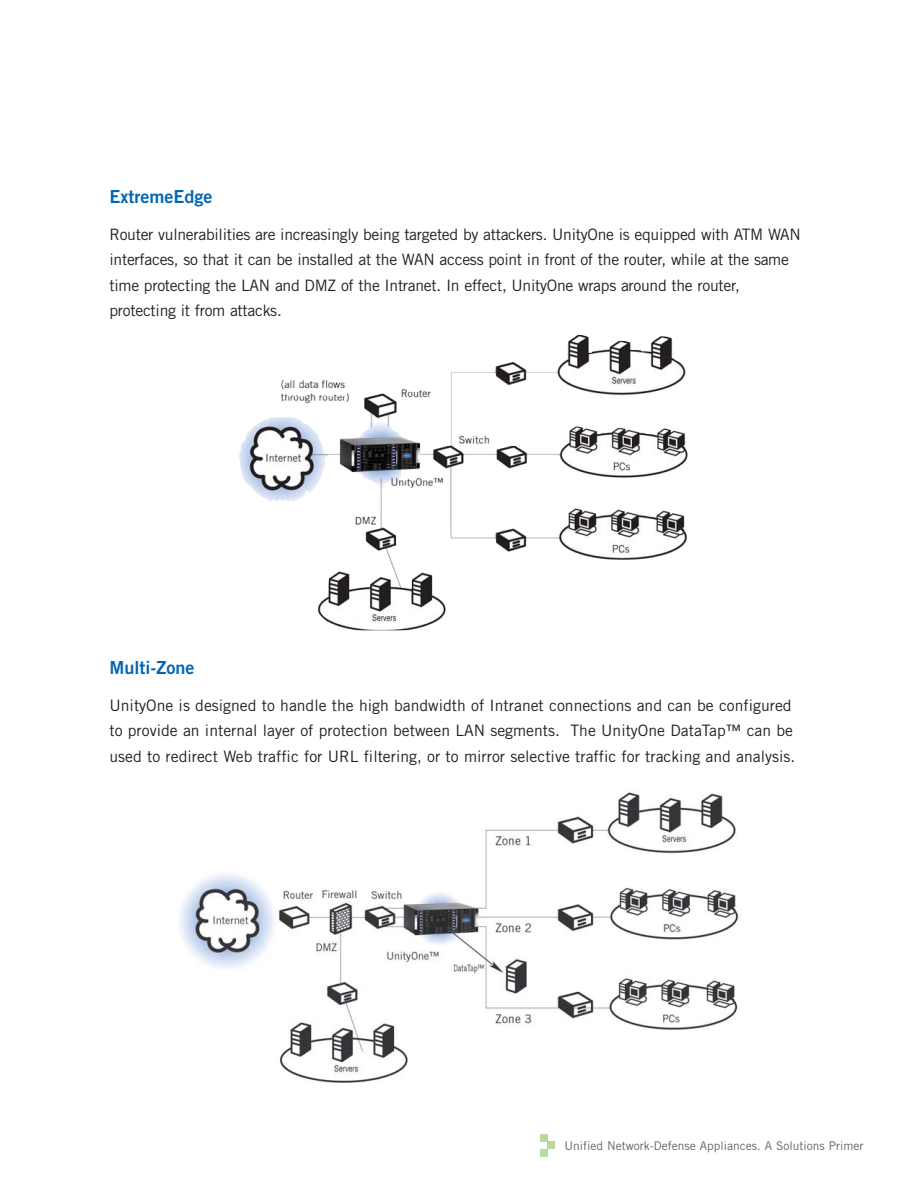
<style>
.page{position:relative;width:918px;height:1188px;background:#fff}
.page>*{position:absolute;margin:0;border:0;box-sizing:border-box;transform-origin:0 0}
.t1{font:18px "Trade Gothic Bold Two";color:#0066b3}
.t2{font:15.75px/25.5px "Trade Gothic";letter-spacing:-.02em;color:#231f20}
.t3{font:15.75px/25.5px "Trade Gothic";color:#231f20}
.t4{font:12px "Trade Gothic";color:#636466}
</style>
<div class="page">
<div style="left:540px;top:1134px;width:8px;height:8px;background:#b7da9b"></div>
<div style="left:548px;top:1142px;width:7px;height:7px;background:#b7da9b"></div>
<div style="left:540px;top:1149px;width:8px;height:8px;background:#b7da9b"></div>
<img style="left:179px;top:792px;width:560px;height:291px">
<img style="left:283px;top:335px;width:405px;height:295px">
<p class="t1" style="left:110px;top:190px;width:104px">ExtremeEdge</p>
<p class="t2" style="left:110px;top:223px;width:693px">Router vulnerabilities are increasingly being targeted by attackers. UnityOne is equipped with ATM WAN interfaces, so that it can be installed at the WAN access point in front of the router, while at the same time protecting the LAN and DMZ of the Intranet. In effect, UnityOne wraps around the router, protecting it from attacks.</p>
<p class="t1" style="left:110px;top:661px;width:87px">Multi-Zone</p>
<p class="t3" style="left:110px;top:694px;width:687px">UnityOne is designed to handle the high bandwidth of Intranet connections and can be configured to provide an internal layer of protection between LAN segments. The UnityOne DataTap™ can be used to redirect Web traffic for URL filtering, or to mirror selective traffic for tracking and analysis.</p>
<p class="t4" style="left:564px;top:1141px;width:301px">Unified Network-Defense Appliances. A Solutions Primer</p>
</div>
